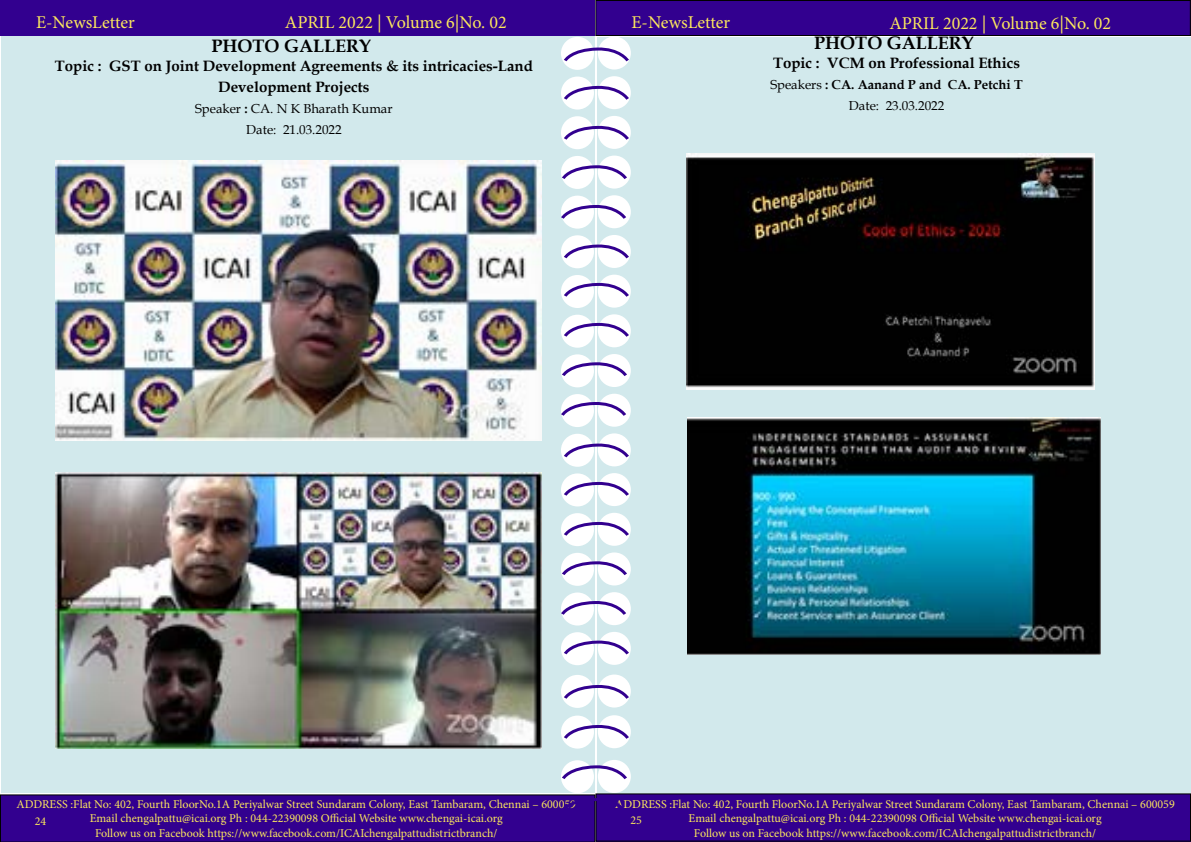
<style>
.page{position:relative;width:1191px;height:842px;background:#fff}
.page>*{position:absolute;margin:0;border:0;box-sizing:border-box;transform-origin:0 0}
.t1{font:18px "Minion Pro";color:#fce85d}
.t2{font:700 18px "Book Antiqua";color:#000}
.t3{font:700 15px/21px "Book Antiqua";color:#000;text-align:center}
.t4{font:700 13px/21px "Book Antiqua";color:#000;text-align:center}
.t5{font:13px/21px "Book Antiqua";color:#000;text-align:center}
.t6{font:12px/14.4px "Minion Pro";color:#fce85d;text-align:center}
.s1{font-weight:700}
.s2{font-weight:400}
</style>
<div class="page">
<div style="left:1px;top:36px;width:593px;height:757px;background:#d2e9ec"></div>
<div style="left:597px;top:37px;width:593px;height:757px;background:#d2e9ec"></div>
<div style="left:0;top:0;width:595px;height:36px;background:#32008f"></div>
<div style="left:596px;top:0;width:594px;height:36px;background:#32008f"></div>
<div style="left:595px;top:0;width:595px;height:36px;border:1px solid #000"></div>
<div style="left:596px;top:794px;width:594px;height:47px;background:#32008f"></div>
<div style="left:595px;top:793px;width:596px;height:49px;border:1px solid #000"></div>
<div style="left:598px;top:36px;width:33px;height:34px;background:#fff;border-radius:50%"></div>
<div style="left:561px;top:37px;width:33px;height:33px;background:#fff;border-radius:50%"></div>
<div style="left:598px;top:76px;width:33px;height:33px;background:#fff;border-radius:50%"></div>
<div style="left:561px;top:77px;width:33px;height:33px;background:#fff;border-radius:50%"></div>
<div style="left:598px;top:116px;width:33px;height:33px;background:#fff;border-radius:50%"></div>
<div style="left:561px;top:116px;width:33px;height:33px;background:#fff;border-radius:50%"></div>
<div style="left:598px;top:156px;width:33px;height:33px;background:#fff;border-radius:50%"></div>
<div style="left:561px;top:156px;width:33px;height:33px;background:#fff;border-radius:50%"></div>
<div style="left:598px;top:195px;width:33px;height:33px;background:#fff;border-radius:50%"></div>
<div style="left:561px;top:196px;width:33px;height:33px;background:#fff;border-radius:50%"></div>
<div style="left:598px;top:235px;width:33px;height:33px;background:#fff;border-radius:50%"></div>
<div style="left:561px;top:235px;width:33px;height:33px;background:#fff;border-radius:50%"></div>
<div style="left:598px;top:275px;width:33px;height:33px;background:#fff;border-radius:50%"></div>
<div style="left:561px;top:275px;width:33px;height:33px;background:#fff;border-radius:50%"></div>
<div style="left:598px;top:314px;width:33px;height:33px;background:#fff;border-radius:50%"></div>
<div style="left:561px;top:315px;width:33px;height:33px;background:#fff;border-radius:50%"></div>
<div style="left:598px;top:354px;width:33px;height:33px;background:#fff;border-radius:50%"></div>
<div style="left:561px;top:354px;width:33px;height:33px;background:#fff;border-radius:50%"></div>
<div style="left:598px;top:394px;width:33px;height:33px;background:#fff;border-radius:50%"></div>
<div style="left:561px;top:394px;width:33px;height:33px;background:#fff;border-radius:50%"></div>
<div style="left:598px;top:433px;width:33px;height:33px;background:#fff;border-radius:50%"></div>
<div style="left:561px;top:434px;width:33px;height:33px;background:#fff;border-radius:50%"></div>
<div style="left:598px;top:473px;width:33px;height:33px;background:#fff;border-radius:50%"></div>
<div style="left:561px;top:473px;width:33px;height:33px;background:#fff;border-radius:50%"></div>
<div style="left:598px;top:513px;width:33px;height:33px;background:#fff;border-radius:50%"></div>
<div style="left:561px;top:513px;width:33px;height:33px;background:#fff;border-radius:50%"></div>
<div style="left:598px;top:552px;width:33px;height:33px;background:#fff;border-radius:50%"></div>
<div style="left:561px;top:553px;width:33px;height:33px;background:#fff;border-radius:50%"></div>
<div style="left:598px;top:592px;width:33px;height:33px;background:#fff;border-radius:50%"></div>
<div style="left:561px;top:592px;width:33px;height:33px;background:#fff;border-radius:50%"></div>
<div style="left:598px;top:632px;width:33px;height:33px;background:#fff;border-radius:50%"></div>
<div style="left:561px;top:632px;width:33px;height:33px;background:#fff;border-radius:50%"></div>
<div style="left:598px;top:674px;width:33px;height:33px;background:#fff;border-radius:50%"></div>
<div style="left:561px;top:675px;width:33px;height:33px;background:#fff;border-radius:50%"></div>
<div style="left:598px;top:715px;width:33px;height:33px;background:#fff;border-radius:50%"></div>
<div style="left:561px;top:715px;width:33px;height:34px;background:#fff;border-radius:50%"></div>
<div style="left:598px;top:760px;width:33px;height:33px;background:#fff;border-radius:50%"></div>
<div style="left:561px;top:760px;width:33px;height:33px;background:#fff;border-radius:50%"></div>
<svg style="left:562px;top:45px;width:68px;height:19px"></svg>
<svg style="left:562px;top:441px;width:68px;height:19px"></svg>
<svg style="left:562px;top:242px;width:68px;height:19px"></svg>
<svg style="left:562px;top:638px;width:68px;height:19px"></svg>
<svg style="left:562px;top:84px;width:68px;height:18px"></svg>
<svg style="left:562px;top:480px;width:68px;height:18px"></svg>
<svg style="left:562px;top:281px;width:68px;height:18px"></svg>
<svg style="left:562px;top:683px;width:68px;height:18px"></svg>
<svg style="left:562px;top:124px;width:68px;height:18px"></svg>
<svg style="left:562px;top:520px;width:68px;height:18px"></svg>
<svg style="left:562px;top:321px;width:68px;height:18px"></svg>
<svg style="left:562px;top:723px;width:68px;height:18px"></svg>
<svg style="left:561px;top:163px;width:68px;height:18px"></svg>
<svg style="left:561px;top:559px;width:68px;height:18px"></svg>
<svg style="left:561px;top:360px;width:68px;height:18px"></svg>
<svg style="left:561px;top:763px;width:67px;height:18px"></svg>
<svg style="left:561px;top:203px;width:65px;height:18px"></svg>
<svg style="left:561px;top:599px;width:65px;height:18px"></svg>
<svg style="left:561px;top:400px;width:67px;height:18px"></svg>
<div style="left:0;top:794px;width:628px;height:48px;background:#32008f"></div>
<img style="left:55px;top:472px;width:486px;height:277px">
<img style="left:55px;top:160px;width:486px;height:280px">
<img style="left:686px;top:153px;width:408px;height:236px">
<img style="left:687px;top:418px;width:413px;height:236px">
<h1 class="t1" style="left:36px;top:10px;width:100px">E-NewsLetter</h1>
<h1 class="t1" style="left:285px;top:10px;width:223px">APRIL 2022 | Volume 6|No. 02</h1>
<h1 class="t2" style="left:212px;top:34px;width:161px">PHOTO GALLERY</h1>
<p class="t3" style="left:55px;top:56px;width:479px">Topic : GST on Joint Development Agreements &amp; its intricacies-Land<br>Development Projects</p>
<p class="t5" style="left:195px;top:98px;width:199px">Speaker <span class="s1">:</span> CA. N K Bharath Kumar<br>Date: 21.03.2022</p>
<h1 class="t1" style="left:631px;top:10px;width:100px">E-NewsLetter</h1>
<h1 class="t1" style="left:889px;top:11px;width:223px">APRIL 2022 | Volume 6|No. 02</h1>
<h1 class="t2" style="left:814px;top:30px;width:161px">PHOTO GALLERY</h1>
<p class="t3" style="left:773px;top:52px;width:249px">Topic : VCM on Professional Ethics</p>
<p class="t4" style="left:770px;top:74px;width:254px"><span class="s2">Speakers</span> : CA. Aanand P and CA. Petchi T<br><span class="s2">Date: 23.03.2022</span></p>
<p class="t6" style="left:16px;top:797px;width:561px">ADDRESS :Flat No: 402, Fourth FloorNo.1A Periyalwar Street Sundaram Colony, East Tambaram, Chennai – 600059<br>Email chengalpattu@icai.org Ph : 044-22390098 Official Website www.chengai-icai.org<br>Follow us on Facebook https://www.facebook.com/ICAIchengalpattudistrictbranch/</p>
<p class="t6" style="left:35px;top:814px;width:13px">24</p>
<p class="t6" style="left:615px;top:797px;width:561px">ADDRESS :Flat No: 402, Fourth FloorNo.1A Periyalwar Street Sundaram Colony, East Tambaram, Chennai – 600059<br>Email chengalpattu@icai.org Ph : 044-22390098 Official Website www.chengai-icai.org<br>Follow us on Facebook https://www.facebook.com/ICAIchengalpattudistrictbranch/</p>
<p class="t6" style="left:630px;top:813px;width:13px">25</p>
</div>
